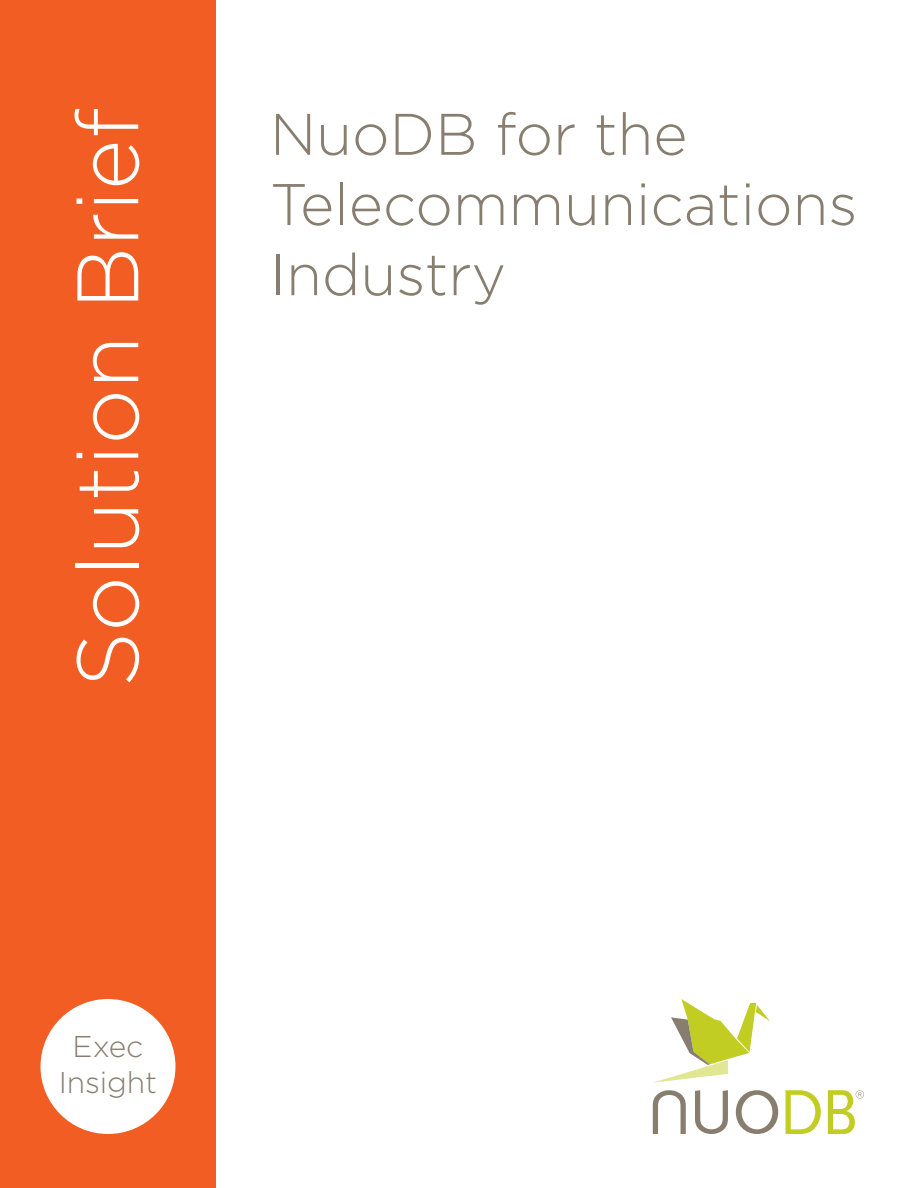
<style>
.page{position:relative;width:918px;height:1188px;background:#fff}
.page>*{position:absolute;margin:0;border:0;box-sizing:border-box;transform-origin:0 0}
.t1{font:300 87px "Gotham";color:#fff}
.t2{font:300 58.5px/70.2px "Gotham";color:#887e6f}
.t3{font:300 30px/36px "Gotham";letter-spacing:-.005em;color:#887e6f;text-align:center}
</style>
<div class="page">
<div style="left:0;top:0;width:216px;height:1188px;background:#f15d22"></div>
<svg style="left:695px;top:1090px;width:33px;height:44px"></svg>
<svg style="left:653px;top:1090px;width:33px;height:44px"></svg>
<svg style="left:736px;top:1090px;width:42px;height:44px"></svg>
<svg style="left:786px;top:1090px;width:35px;height:44px"></svg>
<svg style="left:653px;top:999px;width:117px;height:84px"></svg>
<svg style="left:828px;top:1090px;width:36px;height:44px"></svg>
<div style="left:40px;top:999px;width:136px;height:135px;background:#fff;border-radius:50%"></div>
<h1 class="t1" style="left:52px;top:687px;width:581px;rotate:-90deg">Solution Brief</h1>
<p class="t2" style="left:270px;top:97px;width:589px">NuoDB for the<br>Telecommunications<br>Industry</p>
<p class="t3" style="left:59px;top:1028px;width:100px">Exec<br>Insight</p>
</div>
